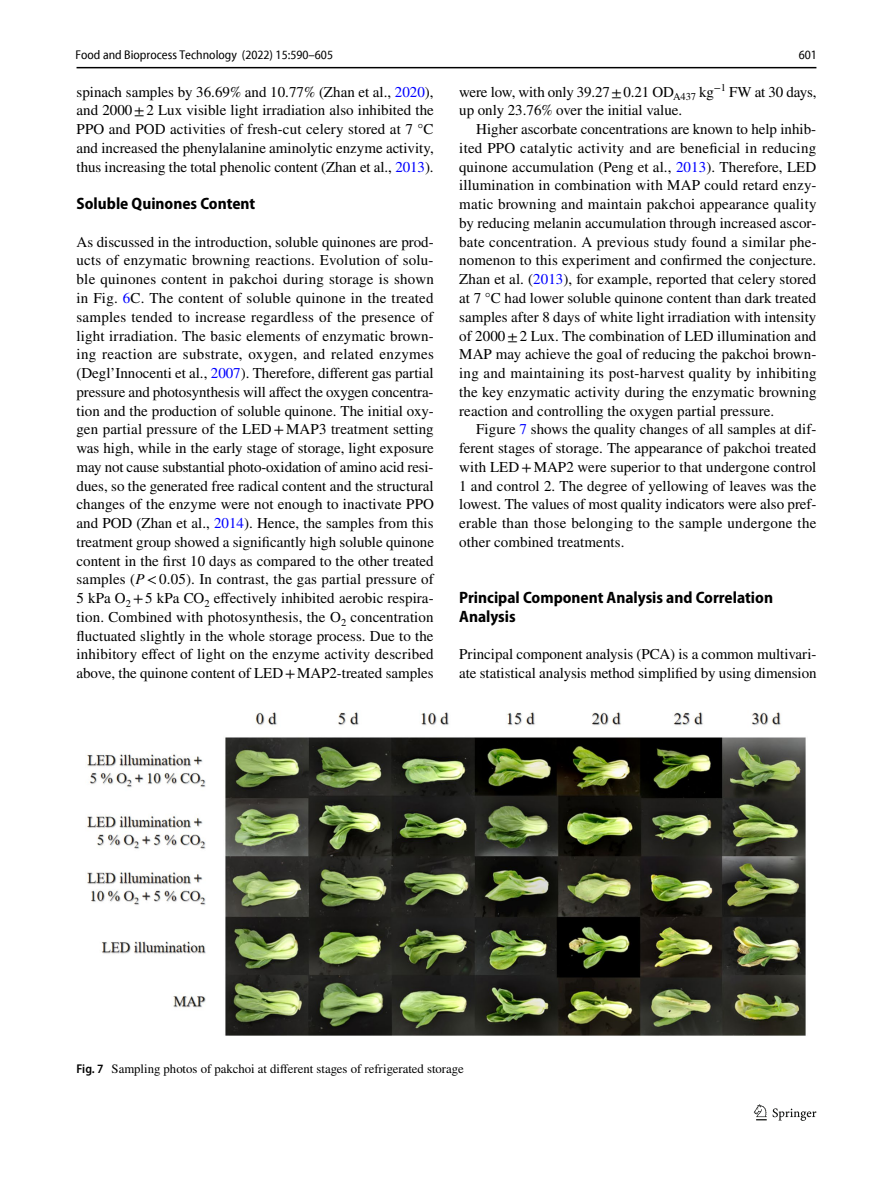
<style>
.page{position:relative;width:893px;height:1187px;background:#fff}
.page>*{position:absolute;margin:0;border:0;box-sizing:border-box;transform-origin:0 0}
.t1{font:700 semi-condensed 16.5px/18.8px "Myriad Pro";color:#000}
.t2{font:15px/18.8px "STIX";letter-spacing:-.005em;color:#000;text-align:justify}
.t3{font:12.75px "STIX";color:#000}
.t4{font:semi-condensed 12.75px "Myriad Pro Unic";color:#000}
.s1{color:#00f}
.s2{font-style:italic}
.s3{font-family:"Myriad Pro";font-weight:600;font-stretch:semi-condensed}
</style>
<div class="page">
<hr style="left:77px;top:67px;width:739px;height:1px;background:#000">
<img style="left:87px;top:711px;width:719px;height:325px">
<svg style="left:754px;top:1104px;width:13px;height:16px"></svg>
<svg style="left:773px;top:1108px;width:43px;height:12px"></svg>
<p class="t4" style="left:76px;top:50px;width:259px">Food and Bioprocess Technology (2022) 15:590–605</p>
<p class="t4" style="left:799px;top:50px;width:20px">601</p>
<p class="t2" style="left:77px;top:83px;width:359px">spinach samples by 36.69% and 10.77% (Zhan et al., <span class="s1">2020</span>), and 2000±2 Lux visible light irradiation also inhibited the PPO and POD activities of fresh-cut celery stored at 7 °C and increased the phenylalanine aminolytic enzyme activity, thus increasing the total phenolic content (Zhan et al., <span class="s1">2013</span>).</p>
<p class="t1" style="left:77px;top:194px;width:180px">Soluble Quinones Content</p>
<p class="t2" style="left:77px;top:233px;width:359px">As discussed in the introduction, soluble quinones are prod&shy;ucts of enzymatic browning reactions. Evolution of solu&shy;ble quinones content in pakchoi during storage is shown in Fig. <span class="s1">6</span>C. The content of soluble quinone in the treated samples tended to increase regardless of the presence of light irradiation. The basic elements of enzymatic brown&shy;ing reaction are substrate, oxygen, and related enzymes (Degl’Innocenti et al., <span class="s1">2007</span>). Therefore, different gas partial pressure and photosynthesis will affect the oxygen concentra&shy;tion and the production of soluble quinone. The initial oxy&shy;gen partial pressure of the LED+MAP3 treatment setting was high, while in the early stage of storage, light exposure may not cause substantial photo-oxidation of amino acid resi&shy;dues, so the generated free radical content and the structural changes of the enzyme were not enough to inactivate PPO and POD (Zhan et al., <span class="s1">2014</span>). Hence, the samples from this treatment group showed a significantly high soluble quinone content in the first 10 days as compared to the other treated samples (<span class="s2">P</span>&lt;0.05). In contrast, the gas partial pressure of 5 kPa O<sub>2</sub> +5 kPa CO<sub>2</sub> effectively inhibited aerobic respira&shy;tion. Combined with photosynthesis, the O<sub>2</sub> concentration fluctuated slightly in the whole storage process. Due to the inhibitory effect of light on the enzyme activity described above, the quinone content of LED+MAP2-treated samples</p>
<p class="t2" style="left:459px;top:83px;width:359px">were low, with only 39.27±0.21 OD<sub>A437</sub> kg<sup>−1</sup> FW at 30 days, up only 23.76% over the initial value.</p>
<p class="t2" style="left:459px;top:121px;width:359px;text-indent:17px">Higher ascorbate concentrations are known to help inhib&shy;ited PPO catalytic activity and are beneficial in reducing quinone accumulation (Peng et al., <span class="s1">2013</span>). Therefore, LED illumination in combination with MAP could retard enzy&shy;matic browning and maintain pakchoi appearance quality by reducing melanin accumulation through increased ascor&shy;bate concentration. A previous study found a similar phe&shy;nomenon to this experiment and confirmed the conjecture.<br>Zhan et al. (<span class="s1">2013</span>), for example, reported that celery stored at 7 °C had lower soluble quinone content than dark treated samples after 8 days of white light irradiation with intensity of 2000±2 Lux. The combination of LED illumination and MAP may achieve the goal of reducing the pakchoi brown&shy;ing and maintaining its post-harvest quality by inhibiting the key enzymatic activity during the enzymatic browning reaction and controlling the oxygen partial pressure.</p>
<p class="t2" style="left:459px;top:421px;width:359px;text-indent:17px">Figure <span class="s1">7</span> shows the quality changes of all samples at dif&shy;ferent stages of storage. The appearance of pakchoi treated with LED+MAP2 were superior to that undergone control 1 and control 2. The degree of yellowing of leaves was the lowest. The values of most quality indicators were also pref&shy;erable than those belonging to the sample undergone the other combined treatments.</p>
<p class="t1" style="left:459px;top:588px;width:315px">Principal Component Analysis and Correlation<br>Analysis</p>
<p class="t2" style="left:459px;top:646px;width:359px">Principal component analysis (PCA) is a common multivari&shy;ate statistical analysis method simplified by using dimension</p>
<p class="t3" style="left:77px;top:1059px;width:389px"><span class="s3">Fig. 7</span> Sampling photos of pakchoi at different stages of refrigerated storage</p>
</div>
